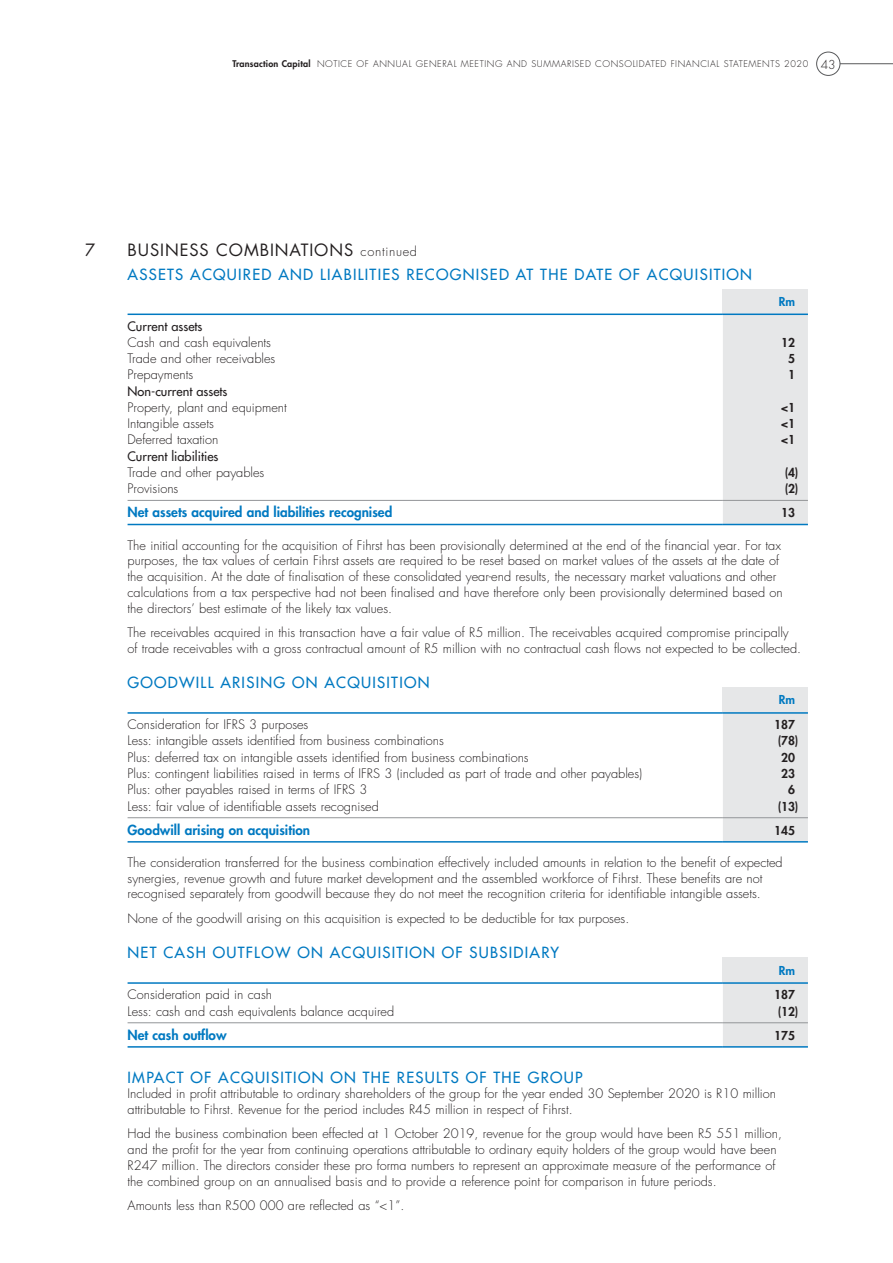
<style>
.page{position:relative;width:893px;height:1263px;background:#fff}
.page>*{position:absolute;margin:0;border:0;box-sizing:border-box;transform-origin:0 0}
.t1{font:16.5px "Futura Std";letter-spacing:.055em;color:#231f20}
.t2{font:500 15px "Futura Std";letter-spacing:.085em;color:#0079c1}
.t3{font:800 13.5px "Futura Std";color:#0079c1}
.t4{font:300 12.75px/15.8px "Futura Std";color:#231f20}
.t5{font:500 12.75px "Futura Std";color:#231f20}
.t6{font:800 12px "Futura Std";letter-spacing:.01em;color:#231f20}
.t7{font:800 12px "Futura Std";color:#0079c1}
.t8{font:300 9px "Futura Std";letter-spacing:.065em;color:#231f20}
.s1{font-weight:800}
.s2{font-size:12px}
.s3{font-weight:300;font-size:12.75px}
</style>
<div class="page">
<hr style="left:838px;top:63px;width:55px;height:1px;background:#58595b">
<div style="left:816px;top:52px;width:24px;height:24px;border:1px solid #58595b;border-radius:50%"></div>
<div style="left:723px;top:289px;width:85px;height:25px;background:#e6e7e8"></div>
<div style="left:723px;top:315px;width:85px;height:209px;background:#e6e7e8"></div>
<hr style="left:128px;top:314px;width:595px;height:1px;background:#0079c1">
<hr style="left:128px;top:500px;width:595px;height:1px;background:#939598">
<hr style="left:723px;top:500px;width:85px;height:1px;background:#939598">
<hr style="left:723px;top:314px;width:85px;height:1px;background:#0079c1">
<hr style="left:128px;top:524px;width:595px;height:1px;background:#0079c1">
<hr style="left:723px;top:524px;width:85px;height:1px;background:#0079c1">
<div style="left:723px;top:687px;width:85px;height:26px;background:#e6e7e8"></div>
<div style="left:723px;top:714px;width:85px;height:127px;background:#e6e7e8"></div>
<hr style="left:128px;top:712px;width:595px;height:2px;background:#0079c1">
<hr style="left:128px;top:817px;width:595px;height:1px;background:#939598">
<hr style="left:723px;top:817px;width:85px;height:1px;background:#939598">
<hr style="left:723px;top:712px;width:85px;height:2px;background:#0079c1">
<hr style="left:128px;top:841px;width:595px;height:1px;background:#0079c1">
<hr style="left:723px;top:841px;width:85px;height:1px;background:#0079c1">
<div style="left:723px;top:958px;width:85px;height:25px;background:#e6e7e8"></div>
<div style="left:723px;top:984px;width:85px;height:62px;background:#e6e7e8"></div>
<hr style="left:128px;top:982px;width:595px;height:2px;background:#0079c1">
<hr style="left:128px;top:1022px;width:595px;height:1px;background:#939598">
<hr style="left:723px;top:1022px;width:85px;height:1px;background:#939598">
<hr style="left:723px;top:982px;width:85px;height:2px;background:#0079c1">
<hr style="left:128px;top:1046px;width:595px;height:2px;background:#0079c1">
<hr style="left:723px;top:1046px;width:85px;height:2px;background:#0079c1">
<p class="t8" style="left:232px;top:59px;width:605px"><span class="s1">Transaction Capital</span> NOTICE OF ANNUAL GENERAL MEETING AND SUMMARISED CONSOLIDATED FINANCIAL STATEMENTS 2020 <span class="s2">43</span></p>
<p class="t1" style="left:85px;top:239px;width:12px">7</p>
<p class="t1" style="left:128px;top:239px;width:291px">BUSINESS COMBINATIONS <span class="s3">continued</span></p>
<p class="t2" style="left:128px;top:265px;width:626px">ASSETS ACQUIRED AND LIABILITIES RECOGNISED AT THE DATE OF ACQUISITION</p>
<p class="t7" style="left:779px;top:294px;width:18px">Rm</p>
<p class="t5" style="left:128px;top:318px;width:76px">Current assets</p>
<p class="t4" style="left:128px;top:335px;width:145px">Cash and cash equivalents</p>
<p class="t6" style="left:781px;top:335px;width:15px">12</p>
<p class="t4" style="left:128px;top:351px;width:149px">Trade and other receivables</p>
<p class="t6" style="left:788px;top:351px;width:8px">5</p>
<p class="t4" style="left:128px;top:367px;width:67px">Prepayments</p>
<p class="t6" style="left:788px;top:367px;width:8px">1</p>
<p class="t5" style="left:128px;top:383px;width:101px">Non-current assets</p>
<p class="t4" style="left:128px;top:400px;width:161px">Property, plant and equipment</p>
<p class="t6" style="left:781px;top:400px;width:15px">&lt;1</p>
<p class="t4" style="left:128px;top:416px;width:88px">Intangible assets</p>
<p class="t6" style="left:781px;top:416px;width:15px">&lt;1</p>
<p class="t4" style="left:128px;top:432px;width:92px">Deferred taxation</p>
<p class="t6" style="left:781px;top:432px;width:15px">&lt;1</p>
<p class="t5" style="left:128px;top:448px;width:92px">Current liabilities</p>
<p class="t4" style="left:128px;top:465px;width:138px">Trade and other payables</p>
<p class="t6" style="left:785px;top:465px;width:15px">(4)</p>
<p class="t4" style="left:128px;top:481px;width:52px">Provisions</p>
<p class="t6" style="left:785px;top:481px;width:15px">(2)</p>
<p class="t3" style="left:128px;top:504px;width:266px">Net assets acquired and liabilities recognised</p>
<p class="t6" style="left:781px;top:505px;width:15px">13</p>
<p class="t4" style="left:128px;top:537px;width:657px">The initial accounting for the acquisition of Fihrst has been provisionally determined at the end of the financial year. For tax purposes, the tax values of certain Fihrst assets are required to be reset based on market values of the assets at the date of the acquisition. At the date of finalisation of these consolidated year-end results, the necessary market valuations and other calculations from a tax perspective had not been finalised and have therefore only been provisionally determined based on the directors’ best estimate of the likely tax values.</p>
<p class="t4" style="left:128px;top:625px;width:675px">The receivables acquired in this transaction have a fair value of R5 million. The receivables acquired compromise principally of trade receivables with a gross contractual amount of R5 million with no contractual cash flows not expected to be collected.</p>
<p class="t2" style="left:128px;top:673px;width:304px">GOODWILL ARISING ON ACQUISITION</p>
<p class="t7" style="left:779px;top:692px;width:18px">Rm</p>
<p class="t4" style="left:128px;top:717px;width:182px">Consideration for IFRS 3 purposes</p>
<p class="t6" style="left:774px;top:717px;width:23px">187</p>
<p class="t4" style="left:128px;top:733px;width:318px">Less: intangible assets identified from business combinations</p>
<p class="t6" style="left:778px;top:733px;width:22px">(78)</p>
<p class="t4" style="left:128px;top:749px;width:403px">Plus: deferred tax on intangible assets identified from business combinations</p>
<p class="t6" style="left:781px;top:750px;width:15px">20</p>
<p class="t4" style="left:128px;top:766px;width:516px">Plus: contingent liabilities raised in terms of IFRS 3 (included as part of trade and other payables)</p>
<p class="t6" style="left:781px;top:766px;width:15px">23</p>
<p class="t4" style="left:128px;top:782px;width:241px">Plus: other payables raised in terms of IFRS 3</p>
<p class="t6" style="left:788px;top:782px;width:8px">6</p>
<p class="t4" style="left:128px;top:798px;width:253px">Less: fair value of identifiable assets recognised</p>
<p class="t6" style="left:778px;top:798px;width:22px">(13)</p>
<p class="t3" style="left:128px;top:821px;width:184px">Goodwill arising on acquisition</p>
<p class="t6" style="left:774px;top:822px;width:23px">145</p>
<p class="t4" style="left:128px;top:855px;width:657px">The consideration transferred for the business combination effectively included amounts in relation to the benefit of expected synergies, revenue growth and future market development and the assembled workforce of Fihrst. These benefits are not recognised separately from goodwill because they do not meet the recognition criteria for identifiable intangible assets.</p>
<p class="t4" style="left:128px;top:910px;width:503px">None of the goodwill arising on this acquisition is expected to be deductible for tax purposes.</p>
<p class="t2" style="left:128px;top:943px;width:433px">NET CASH OUTFLOW ON ACQUISITION OF SUBSIDIARY</p>
<p class="t7" style="left:779px;top:962px;width:18px">Rm</p>
<p class="t4" style="left:128px;top:987px;width:146px">Consideration paid in cash</p>
<p class="t6" style="left:774px;top:987px;width:23px">187</p>
<p class="t4" style="left:128px;top:1003px;width:268px">Less: cash and cash equivalents balance acquired</p>
<p class="t6" style="left:778px;top:1003px;width:22px">(12)</p>
<p class="t3" style="left:128px;top:1026px;width:101px">Net cash outflow</p>
<p class="t6" style="left:774px;top:1028px;width:23px">175</p>
<p class="t2" style="left:128px;top:1068px;width:456px">IMPACT OF ACQUISITION ON THE RESULTS OF THE GROUP</p>
<p class="t4" style="left:128px;top:1086px;width:650px">Included in profit attributable to ordinary shareholders of the group for the year ended 30 September 2020 is R10 million attributable to Fihrst. Revenue for the period includes R45 million in respect of Fihrst.</p>
<p class="t4" style="left:128px;top:1126px;width:656px">Had the business combination been effected at 1 October 2019, revenue for the group would have been R5 551 million, and the profit for the year from continuing operations attributable to ordinary equity holders of the group would have been R247 million. The directors consider these pro forma numbers to represent an approximate measure of the performance of the combined group on an annualised basis and to provide a reference point for comparison in future periods.</p>
<p class="t4" style="left:128px;top:1198px;width:278px">Amounts less than R500 000 are reflected as “&lt;1”.</p>
</div>
